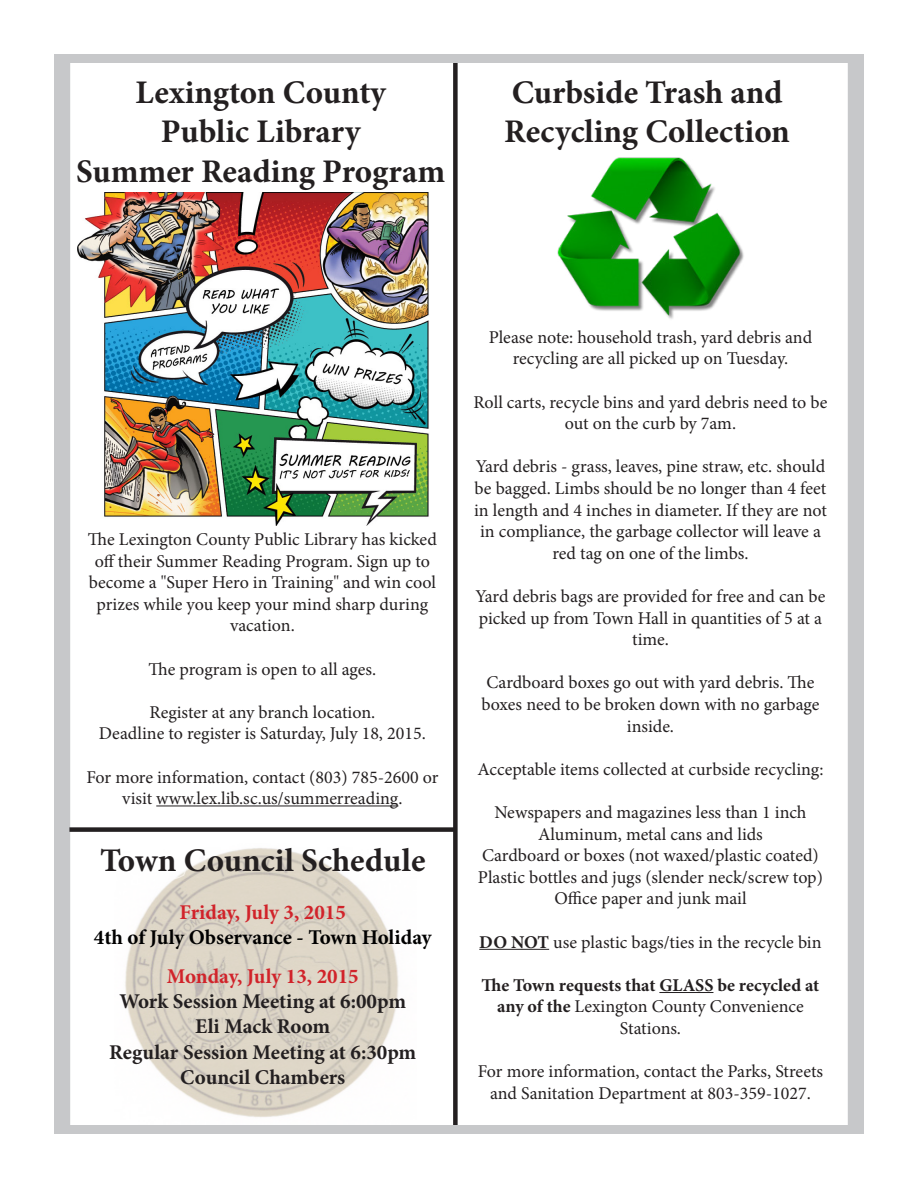
<style>
.page{position:relative;width:918px;height:1188px;background:#fff}
.page>*{position:absolute;margin:0;border:0;box-sizing:border-box;transform-origin:0 0}
.t1{font:700 33px "Minion Pro";color:#231f20}
.t2{font:700 21px "Minion Pro";color:#231f20}
.t3{font:700 21px "Minion Pro";color:#d1232a}
.t4{font:700 21px "Minion Pro";color:#000}
.t5{font:18px/21.6px "Minion Pro";color:#231f20;text-align:center}
.t6{font:700 18px/21.6px "Minion Pro";color:#231f20;text-align:center}
.s1{font-weight:700}
.s2{font-weight:400}
</style>
<div class="page">
<img style="left:125px;top:848px;width:274px;height:269px">
<div style="left:54px;top:54px;width:810px;height:9px;background:#c7c8ca"></div>
<div style="left:54px;top:1125px;width:810px;height:9px;background:#c7c8ca"></div>
<div style="left:54px;top:58px;width:16px;height:1076px;background:#c7c8ca"></div>
<div style="left:848px;top:58px;width:16px;height:1076px;background:#c7c8ca"></div>
<div style="left:453px;top:63px;width:5px;height:1062px;background:#231f20"></div>
<hr style="left:479px;top:949px;width:70px;height:1px;background:#231f20">
<hr style="left:659px;top:992px;width:54px;height:1px;background:#231f20">
<div style="left:69px;top:827px;width:386px;height:5px;background:#231f20"></div>
<img style="left:557px;top:158px;width:187px;height:161px">
<img style="left:77px;top:193px;width:352px;height:332px">
<hr style="left:156px;top:806px;width:242px;height:1px;background:#231f20">
<p class="t1" style="left:135px;top:69px;width:252px">Lexington County</p>
<p class="t1" style="left:161px;top:108px;width:201px">Public Library</p>
<p class="t1" style="left:76px;top:148px;width:371px">Summer Reading Program</p>
<p class="t1" style="left:512px;top:69px;width:272px">Curbside Trash and</p>
<p class="t1" style="left:504px;top:108px;width:287px">Recycling Collection</p>
<p class="t5" style="left:88px;top:529px;width:350px">The Lexington County Public Library has kicked off their Summer Reading Program. Sign up to become a "Super Hero in Training" and win cool prizes while you keep your mind sharp during vacation.</p>
<p class="t5" style="left:149px;top:658px;width:229px">The program is open to all ages.</p>
<p class="t5" style="left:149px;top:701px;width:227px">Register at any branch location.</p>
<p class="t5" style="left:99px;top:723px;width:328px">Deadline to register is Saturday, July 18, 2015.</p>
<p class="t5" style="left:86px;top:766px;width:353px">For more information, contact (803) 785-2600 or visit www.lex.lib.sc.us/summerreading.</p>
<p class="t1" style="left:100px;top:837px;width:327px">Town Council Schedule</p>
<p class="t3" style="left:180px;top:898px;width:168px">Friday, July 3, 2015</p>
<p class="t4" style="left:94px;top:923px;width:339px">4th of July Observance - Town Holiday</p>
<p class="t3" style="left:167px;top:961px;width:193px">Monday, July 13, 2015</p>
<p class="t2" style="left:119px;top:987px;width:288px">Work Session Meeting at 6:00pm</p>
<p class="t2" style="left:195px;top:1012px;width:137px">Eli Mack Room</p>
<p class="t2" style="left:109px;top:1037px;width:309px">Regular Session Meeting at 6:30pm</p>
<p class="t2" style="left:180px;top:1062px;width:167px">Council Chambers</p>
<p class="t5" style="left:489px;top:326px;width:325px">Please note: household trash, yard debris and</p>
<p class="t5" style="left:513px;top:348px;width:277px">recycling are all picked up on Tuesday.</p>
<p class="t5" style="left:473px;top:391px;width:356px">Roll carts, recycle bins and yard debris need to be out on the curb by 7am.</p>
<p class="t5" style="left:474px;top:456px;width:354px">Yard debris - grass, leaves, pine straw, etc. should be bagged. Limbs should be no longer than 4 feet in length and 4 inches in diameter. If they are not in compliance, the garbage collector will leave a red tag on one of the limbs.</p>
<p class="t5" style="left:476px;top:585px;width:351px">Yard debris bags are provided for free and can be picked up from Town Hall in quantities of 5 at a time.</p>
<p class="t5" style="left:486px;top:672px;width:329px">Cardboard boxes go out with yard debris. The</p>
<p class="t5" style="left:481px;top:693px;width:340px">boxes need to be broken down with no garbage inside.</p>
<p class="t5" style="left:477px;top:758px;width:347px">Acceptable items collected at curbside recycling:</p>
<p class="t5" style="left:494px;top:801px;width:314px">Newspapers and magazines less than 1 inch</p>
<p class="t5" style="left:538px;top:823px;width:226px">Aluminum, metal cans and lids</p>
<p class="t5" style="left:482px;top:845px;width:338px">Cardboard or boxes (not waxed/plastic coated)</p>
<p class="t5" style="left:478px;top:866px;width:347px">Plastic bottles and jugs (slender neck/screw top)</p>
<p class="t5" style="left:554px;top:888px;width:194px">Office paper and junk mail</p>
<p class="t5" style="left:479px;top:931px;width:344px"><span class="s1">DO NOT</span> use plastic bags/ties in the recycle bin</p>
<p class="t6" style="left:482px;top:974px;width:339px">The Town requests that GLASS be recycled at any of the <span class="s2">Lexington County Convenience</span></p>
<p class="t5" style="left:620px;top:1017px;width:63px">Stations.</p>
<p class="t5" style="left:478px;top:1061px;width:347px">For more information, contact the Parks, Streets and Sanitation Department at 803-359-1027.</p>
</div>
